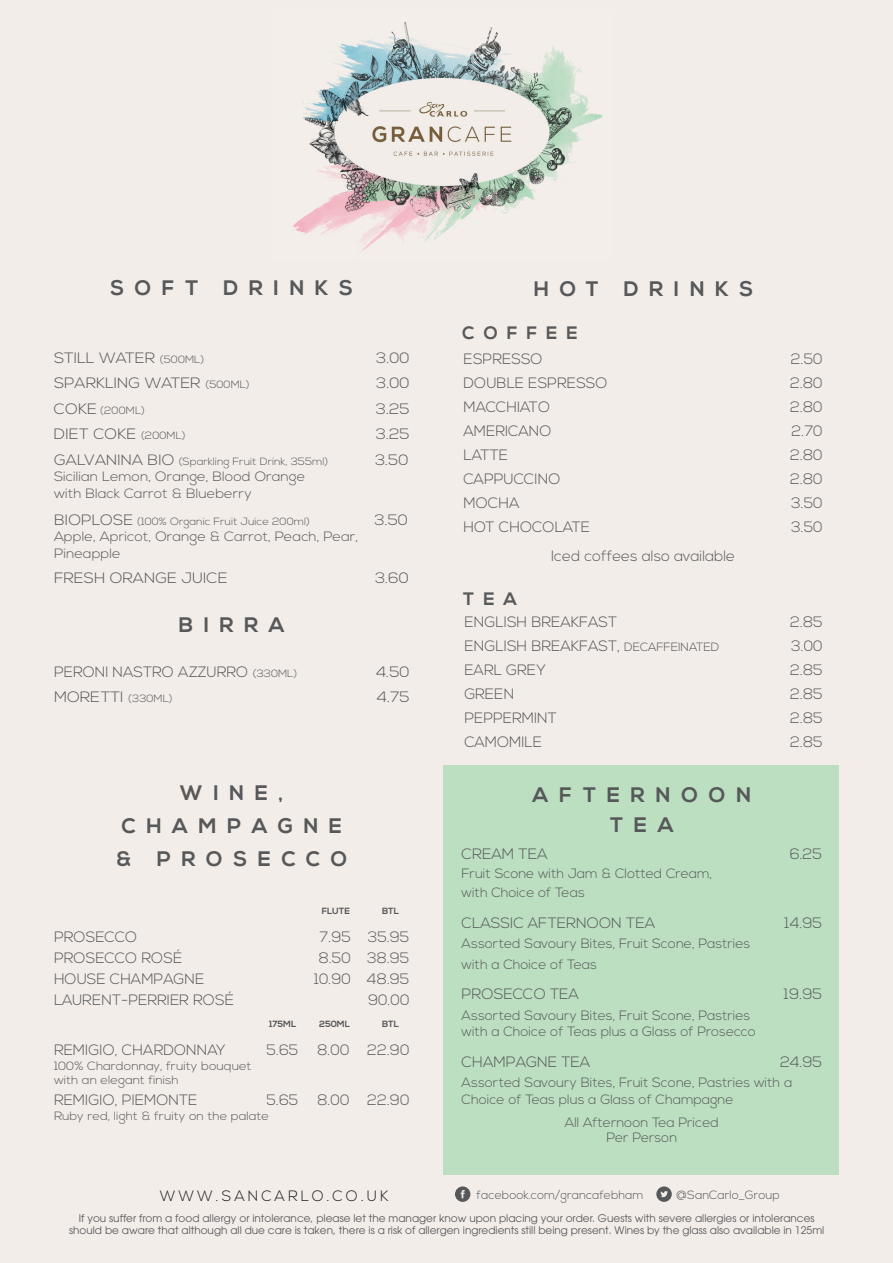
<style>
.page{position:relative;width:893px;height:1263px;background:#f2ede9}
.page>*{position:absolute;margin:0;border:0;box-sizing:border-box;transform-origin:0 0}
.t1{font:700 21px/33px "Nexa";letter-spacing:.5em;color:#57585a;text-align:center}
.t2{font:700 18px "Nexa";letter-spacing:.5em;color:#57585a}
.t3{font:300 15px "Nexa";color:#57585a}
.t4{font:300 15px "Nexa";color:#57585a;scale:1.06 1}
.t5{font:300 15px "Nexa";letter-spacing:.2em;color:#231f20}
.t6{font:300 13.5px/16.5px "Nexa";color:#57585a}
.t7{font:300 13.5px/16.5px "Nexa";color:#57585a;scale:1.06 1}
.t8{font:300 12px/14.4px "Nexa";color:#57585a;scale:1.06 1}
.t9{font:300 12px "Nexa";color:#57585a}
.t10{font:10.5px/12.6px "Avant Garde LT";color:#57585a;text-align:center}
.t11{font:300 10.5px "Nexa";color:#57585a;scale:1.06 1}
.t12{font:700 9px "Nexa";color:#57585a}
.s1{font-size:10.5px}
.s2{font-size:15px}
.s3{font-size:12px}
</style>
<div class="page">
<div style="left:444px;top:766px;width:395px;height:409px;background:#bbdfc0"></div>
<img style="left:293px;top:22px;width:310px;height:229px">
<svg style="left:656px;top:1186px;width:16px;height:16px"></svg>
<svg style="left:455px;top:1186px;width:15px;height:16px"></svg>
<h1 class="t1" style="left:110px;top:272px;width:244px">SOFT DRINKS</h1>
<p class="t4" style="left:54px;top:349px;width:143px">STILL WATER <span class="s1">(500ML)</span></p>
<p class="t4" style="left:376px;top:349px;width:33px">3.00</p>
<p class="t4" style="left:54px;top:374px;width:186px">SPARKLING WATER <span class="s1">(500ML)</span></p>
<p class="t4" style="left:376px;top:374px;width:33px">3.00</p>
<p class="t11" style="left:54px;top:404px;width:87px"><span class="s2">COKE</span> (200ML)</p>
<p class="t4" style="left:376px;top:400px;width:33px">3.25</p>
<p class="t4" style="left:54px;top:425px;width:126px">DIET COKE <span class="s1">(200ML)</span></p>
<p class="t4" style="left:376px;top:425px;width:33px">3.25</p>
<p class="t11" style="left:54px;top:455px;width:260px"><span class="s2">GALVANINA BIO</span> (Sparkling Fruit Drink, 355ml)</p>
<p class="t4" style="left:375px;top:451px;width:33px">3.50</p>
<p class="t7" style="left:54px;top:469px;width:239px">Sicilian Lemon, Orange, Blood Orange with Black Carrot &amp; Blueberry</p>
<p class="t11" style="left:54px;top:515px;width:243px"><span class="s2">BIOPLOSE</span> (100% Organic Fruit Juice 200ml)</p>
<p class="t4" style="left:374px;top:511px;width:33px">3.50</p>
<p class="t7" style="left:54px;top:529px;width:289px">Apple, Apricot, Orange &amp; Carrot, Peach, Pear,<br>Pineapple</p>
<p class="t4" style="left:54px;top:569px;width:165px">FRESH ORANGE JUICE</p>
<p class="t4" style="left:375px;top:569px;width:34px">3.60</p>
<h1 class="t1" style="left:179px;top:609px;width:107px">BIRRA</h1>
<p class="t3" style="left:54px;top:663px;width:245px">PERONI NASTRO AZZURRO <span class="s1">(330ML)</span></p>
<p class="t4" style="left:376px;top:663px;width:33px">4.50</p>
<p class="t4" style="left:54px;top:688px;width:114px">MORETTI <span class="s1">(330ML)</span></p>
<p class="t4" style="left:377px;top:688px;width:33px">4.75</p>
<h1 class="t1" style="left:116px;top:777px;width:233px">WINE,<br>CHAMPAGNE &amp; PROSECCO</h1>
<p class="t12" style="left:322px;top:906px;width:30px">FLUTE</p>
<p class="t12" style="left:382px;top:906px;width:18px">BTL</p>
<p class="t3" style="left:54px;top:928px;width:85px">PROSECCO</p>
<p class="t3" style="left:320px;top:928px;width:91px">7.95 35.95</p>
<p class="t3" style="left:54px;top:949px;width:130px">PROSECCO ROSÉ</p>
<p class="t3" style="left:319px;top:949px;width:92px">8.50 38.95</p>
<p class="t3" style="left:54px;top:970px;width:152px">HOUSE CHAMPAGNE</p>
<p class="t3" style="left:314px;top:970px;width:97px">10.90 48.95</p>
<p class="t3" style="left:54px;top:991px;width:181px">LAURENT-PERRIER ROSÉ</p>
<p class="t3" style="left:368px;top:991px;width:43px">90.00</p>
<p class="t3" style="left:54px;top:1042px;width:173px">REMIGIO, CHARDONNAY</p>
<p class="t3" style="left:267px;top:1042px;width:33px">5.65</p>
<p class="t3" style="left:317px;top:1042px;width:94px">8.00 22.90</p>
<p class="t8" style="left:54px;top:1059px;width:188px">100% Chardonnay, fruity bouquet with an elegant finish</p>
<p class="t3" style="left:54px;top:1091px;width:145px">REMIGIO, PIEMONTE</p>
<p class="t3" style="left:267px;top:1091px;width:33px">5.65</p>
<p class="t3" style="left:317px;top:1091px;width:94px">8.00 22.90</p>
<p class="t8" style="left:54px;top:1109px;width:204px">Ruby red, light &amp; fruity on the palate</p>
<p class="t12" style="left:269px;top:1019px;width:29px">175ML</p>
<p class="t12" style="left:319px;top:1019px;width:32px">250ML</p>
<p class="t12" style="left:382px;top:1019px;width:18px">BTL</p>
<h1 class="t1" style="left:534px;top:273px;width:221px">HOT DRINKS</h1>
<p class="t2" style="left:462px;top:323px;width:117px">COFFEE</p>
<p class="t3" style="left:463px;top:350px;width:81px">ESPRESSO</p>
<p class="t3" style="left:791px;top:350px;width:33px">2.50</p>
<p class="t3" style="left:463px;top:374px;width:145px">DOUBLE ESPRESSO</p>
<p class="t3" style="left:790px;top:374px;width:34px">2.80</p>
<p class="t3" style="left:463px;top:398px;width:88px">MACCHIATO</p>
<p class="t3" style="left:790px;top:398px;width:34px">2.80</p>
<p class="t3" style="left:463px;top:422px;width:90px">AMERICANO</p>
<p class="t3" style="left:792px;top:422px;width:33px">2.70</p>
<p class="t3" style="left:463px;top:446px;width:46px">LATTE</p>
<p class="t3" style="left:790px;top:446px;width:34px">2.80</p>
<p class="t3" style="left:463px;top:470px;width:98px">CAPPUCCINO</p>
<p class="t3" style="left:790px;top:470px;width:34px">2.80</p>
<p class="t3" style="left:463px;top:494px;width:57px">MOCHA</p>
<p class="t3" style="left:791px;top:494px;width:33px">3.50</p>
<p class="t3" style="left:463px;top:518px;width:128px">HOT CHOCOLATE</p>
<p class="t3" style="left:791px;top:518px;width:33px">3.50</p>
<p class="t3" style="left:551px;top:547px;width:185px">Iced coffees also available</p>
<p class="t2" style="left:463px;top:588px;width:55px">TEA</p>
<p class="t3" style="left:464px;top:613px;width:154px">ENGLISH BREAKFAST</p>
<p class="t3" style="left:790px;top:613px;width:34px">2.85</p>
<p class="t3" style="left:464px;top:637px;width:256px">ENGLISH BREAKFAST, <span class="s3">DECAFFEINATED</span></p>
<p class="t3" style="left:791px;top:637px;width:33px">3.00</p>
<p class="t3" style="left:464px;top:661px;width:83px">EARL GREY</p>
<p class="t3" style="left:790px;top:661px;width:34px">2.85</p>
<p class="t3" style="left:464px;top:685px;width:51px">GREEN</p>
<p class="t3" style="left:790px;top:685px;width:34px">2.85</p>
<p class="t3" style="left:464px;top:709px;width:94px">PEPPERMINT</p>
<p class="t3" style="left:790px;top:709px;width:34px">2.85</p>
<p class="t3" style="left:464px;top:733px;width:79px">CAMOMILE</p>
<p class="t3" style="left:790px;top:733px;width:34px">2.85</p>
<h1 class="t1" style="left:533px;top:780px;width:220px;line-height:30.2px">AFTERNOON<br>TEA</h1>
<p class="t3" style="left:462px;top:845px;width:88px">CREAM TEA</p>
<p class="t3" style="left:790px;top:845px;width:34px">6.25</p>
<p class="t6" style="left:462px;top:865px;width:252px;line-height:18.9px">Fruit Scone with Jam &amp; Clotted Cream, with Choice of Teas</p>
<p class="t3" style="left:462px;top:914px;width:195px">CLASSIC AFTERNOON TEA</p>
<p class="t3" style="left:785px;top:914px;width:39px">14.95</p>
<p class="t6" style="left:462px;top:934px;width:290px;line-height:20.4px">Assorted Savoury Bites, Fruit Scone, Pastries with a Choice of Teas</p>
<p class="t3" style="left:462px;top:986px;width:119px">PROSECCO TEA</p>
<p class="t3" style="left:784px;top:986px;width:40px">19.95</p>
<p class="t6" style="left:462px;top:1007px;width:296px">Assorted Savoury Bites, Fruit Scone, Pastries with a Choice of Teas plus a Glass of Prosecco</p>
<p class="t3" style="left:462px;top:1053px;width:130px">CHAMPAGNE TEA</p>
<p class="t3" style="left:780px;top:1053px;width:44px">24.95</p>
<p class="t6" style="left:462px;top:1075px;width:332px">Assorted Savoury Bites, Fruit Scone, Pastries with a<br>Choice of Teas plus a Glass of Champagne</p>
<p class="t6" style="left:565px;top:1114px;width:155px;line-height:15.9px;text-align:center">All Afternoon Tea Priced<br>Per Person</p>
<p class="t5" style="left:160px;top:1187px;width:230px">WWW.SANCARLO.CO.UK</p>
<p class="t9" style="left:477px;top:1188px;width:168px">facebook.com/grancafebham</p>
<p class="t9" style="left:676px;top:1188px;width:105px">@SanCarlo_Group</p>
<p class="t10" style="left:69px;top:1212px;width:757px">If you suffer from a food allergy or intolerance, please let the manager know upon placing your order. Guests with severe allergies or intolerances should be aware that although all due care is taken, there is a risk of allergen ingredients still being present. Wines by the glass also available in 125ml</p>
</div>
